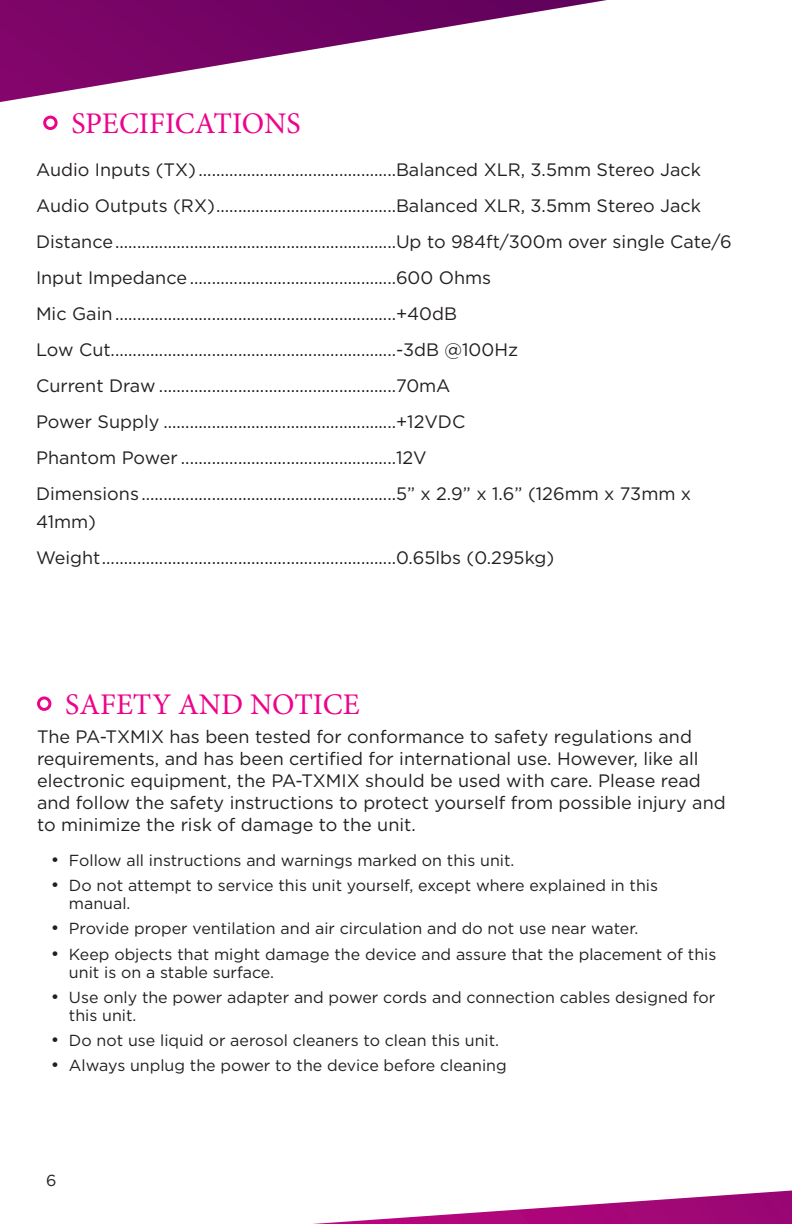
<style>
.page{position:relative;width:792px;height:1224px;background:#fff}
.page>*{position:absolute;margin:0;border:0;box-sizing:border-box;transform-origin:0 0}
.Pulse_FeaturesTab{font:30px "Minion Pro";color:#ed028c}
.Specifications{font:18px/22px "Gotham";color:#231f20}
.t1{font:16px/18px "Gotham";color:#231f20}
.s1{font-size:18px}
</style>
<div class="page">
<svg style="left:0;top:0;width:607px;height:102px"></svg>
<svg style="left:313px;top:1190px;width:479px;height:34px"></svg>
<div style="left:37px;top:696px;width:14px;height:15px;border:3px solid #ed028c;border-radius:50%"></div>
<div style="left:43px;top:116px;width:15px;height:14px;border:3px solid #ed028c;border-radius:50%"></div>
<p class="Pulse_FeaturesTab" style="left:71px;top:103px;width:231px">SPECIFICATIONS</p>
<p class="Specifications" style="left:36px;top:159px;width:667px">Audio Inputs (TX) .............................................Balanced XLR, 3.5mm Stereo Jack</p>
<p class="Specifications" style="left:36px;top:195px;width:667px">Audio Outputs (RX).........................................Balanced XLR, 3.5mm Stereo Jack</p>
<p class="Specifications" style="left:36px;top:231px;width:697px">Distance................................................................Up to 984ft/300m over single Cate/6</p>
<p class="Specifications" style="left:36px;top:267px;width:457px">Input Impedance...............................................600 Ohms</p>
<p class="Specifications" style="left:36px;top:303px;width:423px">Mic Gain................................................................+40dB</p>
<p class="Specifications" style="left:36px;top:339px;width:484px">Low Cut.................................................................-3dB @100Hz</p>
<p class="Specifications" style="left:36px;top:375px;width:416px">Current Draw ......................................................70mA</p>
<p class="Specifications" style="left:36px;top:411px;width:431px">Power Supply .....................................................+12VDC</p>
<p class="Specifications" style="left:36px;top:447px;width:392px">Phantom Power .................................................12V</p>
<p class="Specifications" style="left:36px;top:480px;width:657px;line-height:28px">Dimensions ..........................................................5” x 2.9” x 1.6” (126mm x 73mm x<br>41mm)</p>
<p class="Specifications" style="left:36px;top:547px;width:520px">Weight...................................................................0.65lbs (0.295kg)</p>
<p class="Pulse_FeaturesTab" style="left:65px;top:684px;width:296px">SAFETY AND NOTICE</p>
<p class="Specifications" style="left:37px;top:726px;width:690px">The PA-TXMIX has been tested for conformance to safety regulations and requirements, and has been certified for international use. However, like all electronic equipment, the PA-TXMIX should be used with care. Please read and follow the safety instructions to protect yourself from possible injury and to minimize the risk of damage to the unit.</p>
<p class="t1" style="left:51px;top:851px;width:465px"><span class="s1">•</span> Follow all instructions and warnings marked on this unit.</p>
<p class="t1" style="left:69px;top:876px;width:591px;text-indent:-18px"><span class="s1">•</span> Do not attempt to service this unit yourself, except where explained in this manual.</p>
<p class="t1" style="left:51px;top:919px;width:589px"><span class="s1">•</span> Provide proper ventilation and air circulation and do not use near water.</p>
<p class="t1" style="left:69px;top:945px;width:649px;text-indent:-18px"><span class="s1">•</span> Keep objects that might damage the device and assure that the placement of this unit is on a stable surface.</p>
<p class="t1" style="left:69px;top:988px;width:648px;text-indent:-18px"><span class="s1">•</span> Use only the power adapter and power cords and connection cables designed for this unit.</p>
<p class="t1" style="left:51px;top:1031px;width:450px"><span class="s1">•</span> Do not use liquid or aerosol cleaners to clean this unit.</p>
<p class="t1" style="left:51px;top:1056px;width:457px"><span class="s1">•</span> Always unplug the power to the device before cleaning</p>
<p class="t1" style="left:46px;top:1171px;width:12px">6</p>
</div>
